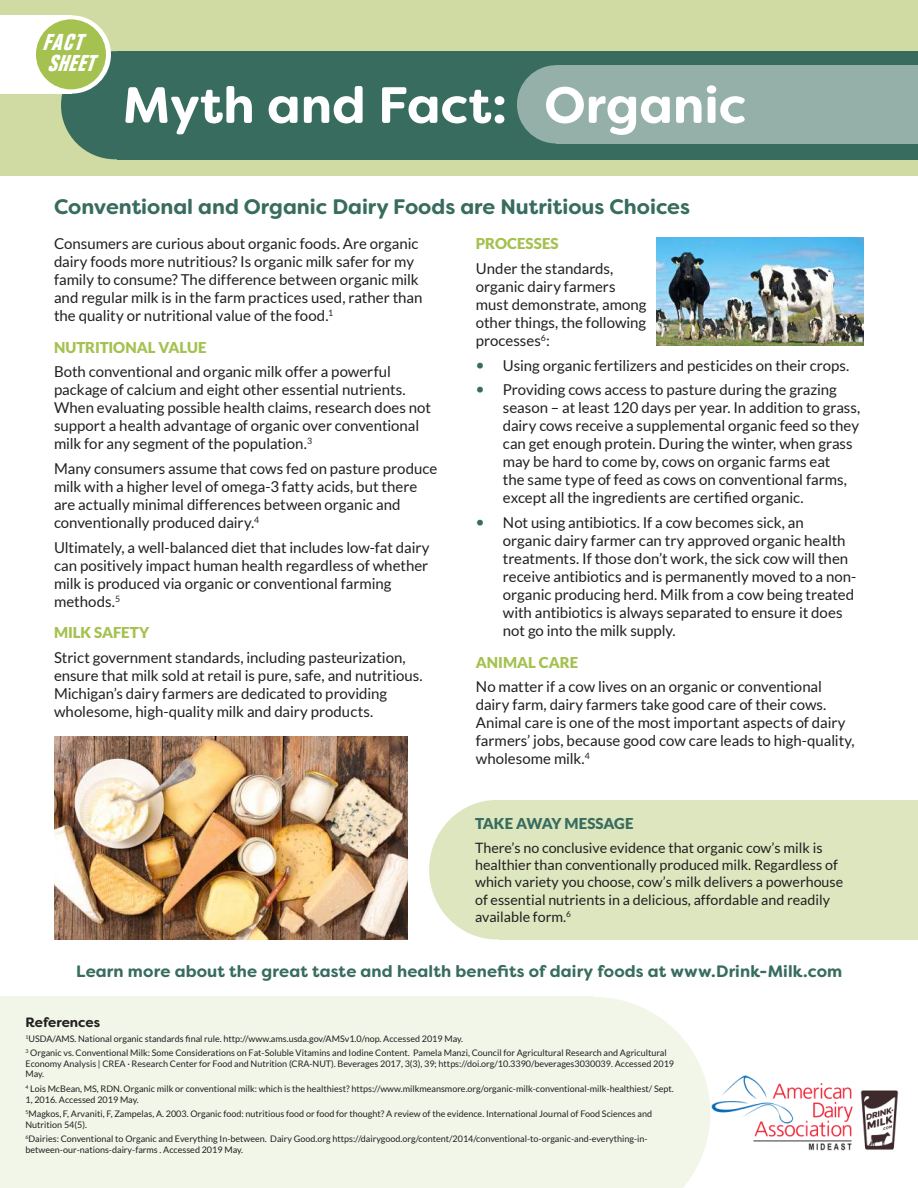
<style>
.page{position:relative;width:918px;height:1188px;background:#fff}
.page>*{position:absolute;margin:0;border:0;box-sizing:border-box;transform-origin:0 0}
.t1{font:700 51px "Filson Soft";color:#fff}
.t2{font:italic 700 condensed 22.5px/21.1px "Folio";color:#fff}
.t3{font:700 21px "Filson Soft";color:#376c5e}
.t4{font:700 16.5px "Filson Soft";letter-spacing:.01em;color:#376c5e}
.t5{font:15px/18px "Lato";letter-spacing:-.005em;color:#221f1f}
.t6{font:900 15px "Lato";color:#a5c14f}
.t7{font:900 15px "Lato";letter-spacing:-.01em;color:#376c5e}
.t8{font:14.25px/17.1px "Lato";color:#221f1f}
.t9{font:700 13.5px "Filson Soft";letter-spacing:-.005em;color:#221f1f}
.t10{font:9px/10.8px "Lato";color:#221f1f}
.s1{font-family:"Filson Soft";font-weight:700;font-size:21px;color:#376c5e}
</style>
<div class="page">
<div style="left:0;top:997px;width:593px;height:191px;background:#f2f6e9"></div>
<svg style="left:593px;top:997px;width:117px;height:191px;fill:#f2f6e9"></svg>
<div style="left:0;top:0;width:918px;height:175px;background:#cfdba2"></div>
<div style="left:117px;top:51px;width:801px;height:109px;background:#376c5e"></div>
<div style="left:61px;top:51px;width:108px;height:108px;background:#376c5e;border-radius:50%"></div>
<div style="left:0;top:15px;width:72px;height:79px;background:#fff"></div>
<svg style="left:33px;top:15px;width:78px;height:79px"></svg>
<div style="left:36px;top:19px;width:70px;height:70px;background:#a5c14f;border-radius:50%"></div>
<div style="left:556px;top:65px;width:362px;height:78px;background:#94b0a9"></div>
<div style="left:517px;top:65px;width:78px;height:78px;background:#94b0a9;border-radius:50%"></div>
<img style="left:54px;top:737px;width:353px;height:203px">
<img style="left:657px;top:237px;width:207px;height:108px">
<div style="left:500px;top:800px;width:418px;height:139px;background:#dee6c0"></div>
<div style="left:429px;top:800px;width:136px;height:139px;background:#dee6c0;border-radius:50%"></div>
<img style="left:711px;top:1075px;width:187px;height:76px">
<h2 class="t2" style="left:42px;top:32px;width:53px">FACT<br>SHEET</h2>
<h1 class="t1" style="left:123px;top:85px;width:625px">Myth and Fact: Organic</h1>
<h3 class="t3" style="left:54px;top:198px;width:638px">Conventional and Organic Dairy Foods are Nutritious Choices</h3>
<p class="t5" style="left:54px;top:236px;width:370px">Consumers are curious about organic foods. Are organic dairy foods more nutritious? Is organic milk safer for my family to consume? The difference between organic milk and regular milk is in the farm practices used, rather than the quality or nutritional value of the food.<sup>1</sup></p>
<p class="t6" style="left:54px;top:339px;width:154px">NUTRITIONAL VALUE</p>
<p class="t5" style="left:54px;top:364px;width:379px">Both conventional and organic milk offer a powerful package of calcium and eight other essential nutrients.<br>When evaluating possible health claims, research does not support a health advantage of organic over conventional milk for any segment of the population.<sup>3</sup></p>
<p class="t5" style="left:54px;top:461px;width:385px">Many consumers assume that cows fed on pasture produce milk with a higher level of omega-3 fatty acids, but there are actually minimal differences between organic and conventionally produced dairy.<sup>4</sup></p>
<p class="t5" style="left:54px;top:539px;width:377px">Ultimately, a well-balanced diet that includes low-fat dairy can positively impact human health regardless of whether milk is produced via organic or conventional farming methods.<sup>5</sup></p>
<p class="t6" style="left:54px;top:624px;width:97px">MILK SAFETY</p>
<p class="t5" style="left:54px;top:650px;width:370px">Strict government standards, including pasteurization, ensure that milk sold at retail is pure, safe, and nutritious.<br>Michigan’s dairy farmers are dedicated to providing wholesome, high-quality milk and dairy products.</p>
<p class="t6" style="left:476px;top:235px;width:84px">PROCESSES</p>
<p class="t5" style="left:476px;top:260px;width:172px">Under the standards, organic dairy farmers must demonstrate, among other things, the following processes<sup>6</sup>:</p>
<p class="t5" style="left:476px;top:357px;width:375px"><span class="s1">•</span> Using organic fertilizers and pesticides on their crops.</p>
<p class="t5" style="left:503px;top:382px;width:359px;text-indent:-27px"><span class="s1">•</span> Providing cows access to pasture during the grazing season – at least 120 days per year. In addition to grass, dairy cows receive a supplemental organic feed so they can get enough protein. During the winter, when grass may be hard to come by, cows on organic farms eat<br>the same type of feed as cows on conventional farms, except all the ingredients are certified organic.</p>
<p class="t5" style="left:503px;top:515px;width:355px;text-indent:-27px"><span class="s1">•</span> Not using antibiotics. If a cow becomes sick, an<br>organic dairy farmer can try approved organic health treatments. If those don’t work, the sick cow will then receive antibiotics and is permanently moved to a non&shy;organic producing herd. Milk from a cow being treated with antibiotics is always separated to ensure it does not go into the milk supply.</p>
<p class="t6" style="left:476px;top:654px;width:104px">ANIMAL CARE</p>
<p class="t5" style="left:476px;top:679px;width:380px">No matter if a cow lives on an organic or conventional dairy farm, dairy farmers take good care of their cows.<br>Animal care is one of the most important aspects of dairy farmers’ jobs, because good cow care leads to high-quality, wholesome milk.<sup>4</sup></p>
<p class="t7" style="left:475px;top:815px;width:160px">TAKE AWAY MESSAGE</p>
<p class="t8" style="left:475px;top:841px;width:370px">There’s no conclusive evidence that organic cow’s milk is healthier than conventionally produced milk. Regardless of which variety you choose, cow’s milk delivers a powerhouse of essential nutrients in a delicious, affordable and readily available form.<sup>6</sup></p>
<p class="t4" style="left:76px;top:965px;width:768px">Learn more about the great taste and health benefits of dairy foods at www.Drink-Milk.com</p>
<p class="t9" style="left:26px;top:1017px;width:76px">References</p>
<p class="t10" style="left:26px;top:1031px;width:643px;line-height:14.2px"><sup>1</sup>USDA/AMS. National organic standards final rule. http://www.ams.usda.gov/AMSv1.0/nop. Accessed 2019 May.<br><sup>3</sup> Organic vs. Conventional Milk: Some Considerations on Fat-Soluble Vitamins and Iodine Content. Pamela Manzi, Council for Agricultural Research and Agricultural</p>
<p class="t10" style="left:26px;top:1058px;width:650px">Economy Analysis | CREA · Research Center for Food and Nutrition (CRA-NUT). Beverages 2017, 3(3), 39; https://doi.org/10.3390/beverages3030039. Accessed 2019<br>May.</p>
<p class="t10" style="left:26px;top:1084px;width:650px"><sup>4</sup> Lois McBean, MS, RDN. Organic milk or conventional milk: which is the healthiest? https://www.milkmeansmore.org/organic-milk-conventional-milk-healthiest/ Sept.<br>1, 2016. Accessed 2019 May.</p>
<p class="t10" style="left:26px;top:1109px;width:628px"><sup>5</sup>Magkos, F, Arvaniti, F, Zampelas, A. 2003. Organic food: nutritious food or food for thought? A review of the evidence. International Journal of Food Sciences and<br>Nutrition 54(5).</p>
<p class="t10" style="left:26px;top:1134px;width:624px"><sup>6</sup>Dairies: Conventional to Organic and Everything In-between. Dairy Good.org https://dairygood.org/content/2014/conventional-to-organic-and-everything-in&shy;between-our-nations-dairy-farms . Accessed 2019 May.</p>
</div>
